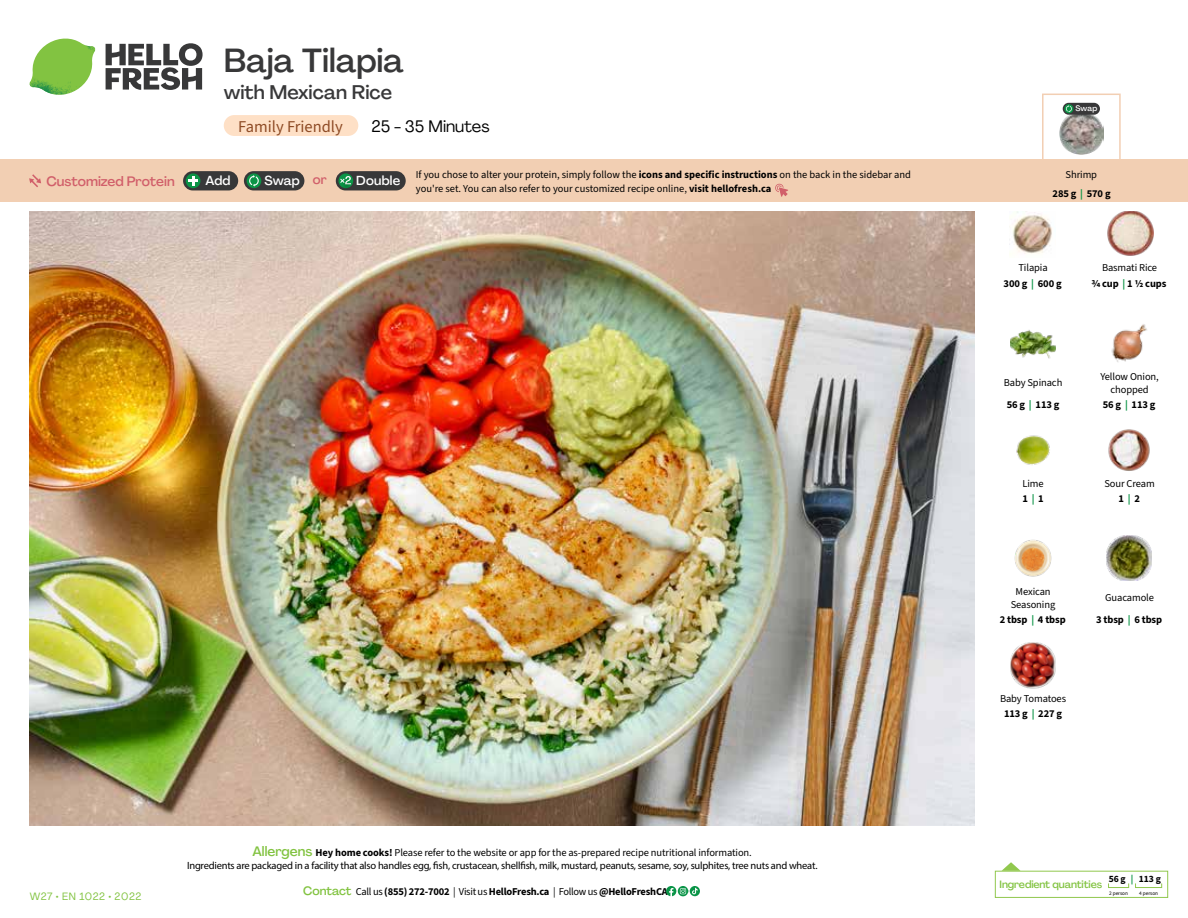
<style>
.page{position:relative;width:1188px;height:918px;background:#fff}
.page>*{position:absolute;margin:0;border:0;box-sizing:border-box;transform-origin:0 0}
.t1{font:500 33px "Agrandir";color:#383839}
.t2{font:500 19.5px "Agrandir";color:#383839}
.t3{font:16.5px "Source Sans 3";color:#8e4b25}
.t4{font:16.5px "Agrandir";color:#000}
.t5{font:500 13.5px "Agrandir";color:#d15f6a}
.t6{font:500 12.9px "Agrandir";letter-spacing:.015em;color:#fff}
.t7{font:10.5px/13.5px "Source Sans 3";letter-spacing:-.01em;color:#000;text-align:center}
.t8{font:700 10.5px/22.2px "Source Sans 3";letter-spacing:-.02em;color:#000;text-align:center}
.t9{font:10.5px "Myriad Pro";letter-spacing:-.02em;color:#000}
.t10{font:500 10.5px "Agrandir";letter-spacing:-.01em;color:#82c341}
.t11{font:10.5px "Agrandir";letter-spacing:.05em;color:#82c341}
.t12{font:700 9.6px "Source Sans 3";color:#000}
.t13{font:500 7.95px "Agrandir";color:#fff}
.t14{font:5.25px "Source Sans 3";letter-spacing:-.01em;color:#000}
.s1{color:#d15f6a}
.s2{font-weight:400}
.s3{color:#0b9446}
.s4{font-weight:700}
.s5{font-weight:700;color:#0b9446}
.s6{font-family:"Agrandir";font-weight:500;font-size:13.5px;color:#82c341}
.s7{font-family:"Agrandir";font-weight:500;font-size:12px;color:#82c341}
</style>
<div class="page">
<svg style="left:106px;top:43px;width:97px;height:47px"></svg>
<svg style="left:34px;top:39px;width:59px;height:38px"></svg>
<img style="left:65px;top:39px;width:30px;height:25px">
<img style="left:33px;top:60px;width:56px;height:10px">
<img style="left:29px;top:64px;width:58px;height:31px">
<img style="left:64px;top:70px;width:25px;height:24px">
<img style="left:30px;top:211px;width:945px;height:615px">
<svg style="left:690px;top:886px;width:10px;height:10px"></svg>
<svg style="left:666px;top:886px;width:32px;height:10px"></svg>
<svg style="left:1002px;top:862px;width:19px;height:9px"></svg>
<div style="left:995px;top:871px;width:173px;height:27px;border:1px solid #91c84e"></div>
<div style="left:1108px;top:883px;width:21px;height:5px;border:1px solid #91c84e"></div>
<div style="left:1135px;top:883px;width:27px;height:5px;border:1px solid #91c84e"></div>
<img style="left:1011px;top:330px;width:45px;height:29px">
<img style="left:1111px;top:324px;width:36px;height:38px">
<img style="left:1016px;top:435px;width:34px;height:30px">
<img style="left:1108px;top:429px;width:42px;height:42px">
<img style="left:1014px;top:539px;width:38px;height:38px">
<img style="left:1106px;top:536px;width:46px;height:45px">
<img style="left:1011px;top:643px;width:45px;height:45px">
<img style="left:1108px;top:211px;width:45px;height:45px">
<img style="left:1012px;top:212px;width:40px;height:42px">
<div style="left:0;top:160px;width:1188px;height:42px;background:#f2cfb3"></div>
<svg style="left:29px;top:174px;width:12px;height:13px"></svg>
<div style="left:336px;top:171px;width:70px;height:19px;background:#383839;border-radius:10px"></div>
<svg style="left:338px;top:173px;width:15px;height:15px"></svg>
<div style="left:341px;top:180px;width:11px;height:11px;background:#000;opacity:.35"></div>
<svg style="left:339px;top:176px;width:12px;height:8px"></svg>
<div style="left:244px;top:171px;width:60px;height:19px;background:#383839;border-radius:10px"></div>
<div style="left:247px;top:173px;width:14px;height:15px;background:#0b9446;border-radius:50%"></div>
<svg style="left:249px;top:175px;width:10px;height:12px"></svg>
<div style="left:183px;top:171px;width:55px;height:19px;background:#383839;border-radius:10px"></div>
<div style="left:186px;top:173px;width:14px;height:15px;background:#0b9446;border-radius:50%"></div>
<svg style="left:188px;top:176px;width:10px;height:10px"></svg>
<svg style="left:775px;top:183px;width:13px;height:14px"></svg>
<div style="left:1042px;top:94px;width:79px;height:69px;border:2px solid #f2cfb3"></div>
<img style="left:1060px;top:112px;width:43px;height:43px">
<div style="left:1063px;top:103px;width:37px;height:12px;background:#383839;border-radius:6px"></div>
<svg style="left:1064px;top:104px;width:9px;height:9px"></svg>
<svg style="left:1066px;top:105px;width:6px;height:7px"></svg>
<div style="left:224px;top:115px;width:134px;height:21px;background:#fee0c6;border-radius:10px"></div>
<h1 class="t1" style="left:224px;top:40px;width:182px">Baja Tilapia</h1>
<h2 class="t2" style="left:224px;top:80px;width:170px">with Mexican Rice</h2>
<h3 class="t4" style="left:372px;top:116px;width:119px">25 - 35 Minutes</h3>
<h3 class="t3" style="left:238px;top:116px;width:106px">Family Friendly</h3>
<p class="t13" style="left:1075px;top:104px;width:24px">Swap</p>
<p class="t5" style="left:46px;top:173px;width:130px">Customized Protein</p>
<p class="t6" style="left:205px;top:172px;width:27px">Add</p>
<p class="t6" style="left:264px;top:172px;width:64px">Swap <span class="s1">or</span></p>
<p class="t6" style="left:356px;top:172px;width:45px">Double</p>
<p class="t8" style="left:1053px;top:166px;width:60px;line-height:18.8px"><span class="s2">Shrimp<br></span>285 g <span class="s3">|</span> 570 g</p>
<p class="t7" style="left:416px;top:168px;width:497px;text-align:left">If you chose to alter your protein, simply follow the <span class="s4">icons and specific instructions</span> on the back in the sidebar and you're set. You can also refer to your customized recipe online, <span class="s4">visit hellofresh.ca</span></p>
<p class="t8" style="left:1004px;top:260px;width:60px;line-height:16px"><span class="s2">Tilapia<br></span>300 g <span class="s3">|</span> 600 g</p>
<p class="t8" style="left:1092px;top:260px;width:76px;line-height:16.4px"><span class="s2">Basmati Rice<br></span>3/4 cup <span class="s3">|</span> 1 1/2 cups</p>
<p class="t7" style="left:1004px;top:372px;width:60px;line-height:22px;text-align:left">Baby Spinach<br><span class="s4">56 g</span> <span class="s5">|</span> <span class="s4">113 g</span></p>
<p class="t7" style="left:1100px;top:370px;width:60px">Yellow Onion, chopped</p>
<p class="t8" style="left:1103px;top:394px;width:54px">56 g <span class="s3">|</span> 113 g</p>
<p class="t7" style="left:1022px;top:477px;width:23px;line-height:14.5px;text-align:left">Lime<br><span class="s4">1</span> <span class="s5">|</span> <span class="s4">1</span></p>
<p class="t7" style="left:1104px;top:477px;width:52px;line-height:14.5px">Sour Cream<br><span class="s4">1</span> <span class="s5">|</span> <span class="s4">2</span></p>
<p class="t11" style="left:30px;top:890px;width:113px">W27 • EN 1022 • 2022</p>
<p class="t7" style="left:253px;top:845px;width:501px"><span class="s6">Allergens</span> <span class="s4">Hey home cooks!</span> Please refer to the website or app for the as-prepared recipe nutritional information.</p>
<p class="t9" style="left:187px;top:859px;width:632px">Ingredients are packaged in a facility that also handles egg, fish, crustacean, shellfish, milk, mustard, peanuts, sesame, soy, sulphites, tree nuts and wheat.</p>
<p class="t8" style="left:303px;top:881px;width:366px"><span class="s7">Contact</span> <span class="s2">Call us</span> (855) 272-7002 <span class="s2">| Visit us</span> HelloFresh.ca <span class="s2">| Follow us</span> @HelloFreshCA</p>
<p class="t7" style="left:1011px;top:585px;width:46px">Mexican<br>Seasoning</p>
<p class="t8" style="left:1000px;top:609px;width:67px">2 tbsp <span class="s3">|</span> 4 tbsp</p>
<p class="t7" style="left:1000px;top:691px;width:68px;line-height:14.5px">Baby Tomatoes<br><span class="s4">113 g</span> <span class="s5">|</span> <span class="s4">227 g</span></p>
<p class="t8" style="left:1096px;top:587px;width:67px"><span class="s2">Guacamole<br></span>3 tbsp <span class="s3">|</span> 6 tbsp</p>
<p class="t12" style="left:1109px;top:872px;width:54px">56 g <span class="s3">|</span> 113 g</p>
<p class="t14" style="left:1109px;top:890px;width:20px">2 person</p>
<p class="t14" style="left:1139px;top:890px;width:20px">4 person</p>
<p class="t10" style="left:1000px;top:878px;width:104px">Ingredient quantities</p>
</div>
